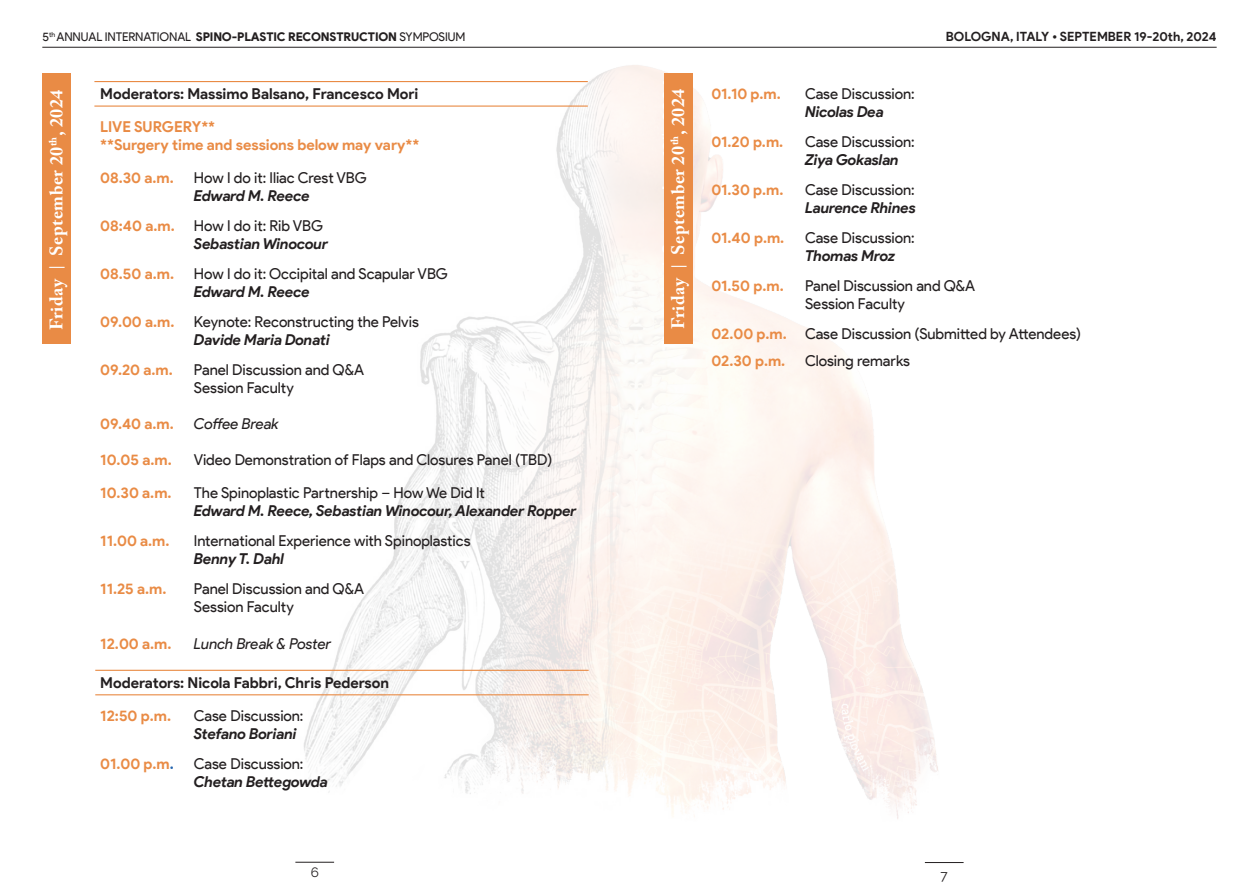
<style>
.page{position:relative;width:1259px;height:893px;background:#fff}
.page>*{position:absolute;margin:0;border:0;box-sizing:border-box;transform-origin:0 0}
.t1{font:700 18px "Adobe Caslon Pro";letter-spacing:.03em;color:#fff}
.t2{font:700 18px "Product Sans";color:#fff}
.t3{font:15px/18px "Product Sans";color:#231f20}
.t4{font:700 15px/18px "Product Sans";color:#e98b45}
.t5{font:italic 700 15px "Product Sans";letter-spacing:-.015em;color:#231f20}
.t6{font:700 15px "Product Sans";letter-spacing:-.005em;color:#231f20}
.t7{font:italic 15px "Product Sans";color:#231f20}
.t8{font:13.5px "Raleway";color:#231f20}
.t9{font:700 12.75px "Product Sans";color:#231f20}
.t10{font:12px "Product Sans";letter-spacing:-.01em;color:#231f20}
.s1{font-weight:900}
.s2{font-weight:400}
.s3{color:#2565af}
.s4{font-size:15px}
.s5{font-weight:700;color:#e98b45}
</style>
<div class="page">
<img style="left:285px;top:46px;width:688px;height:817px">
<hr style="left:42px;top:47px;width:1174px;height:1px;background:#231f20">
<hr style="left:295px;top:862px;width:39px;height:1px;background:#231f20">
<hr style="left:925px;top:862px;width:38px;height:1px;background:#231f20">
<hr style="left:94px;top:106px;width:494px;height:1px;background:#e98b45">
<hr style="left:94px;top:81px;width:494px;height:1px;background:#e98b45">
<hr style="left:95px;top:694px;width:493px;height:1px;background:#e98b45">
<hr style="left:95px;top:670px;width:493px;height:1px;background:#e98b45">
<div style="left:43px;top:74px;width:28px;height:270px;background:#e98b45"></div>
<div style="left:664px;top:74px;width:29px;height:270px;background:#e98b45"></div>
<p class="t10" style="left:43px;top:30px;width:424px">5<sup>th</sup> ANNUAL INTERNATIONAL <span class="s1">SPINO-PLASTIC RECONSTRUCTION</span> SYMPOSIUM</p>
<p class="t9" style="left:946px;top:29px;width:272px">BOLOGNA, ITALY • SEPTEMBER 19-20th, 2024</p>
<p class="t2" style="left:658px;top:351px;width:273px;rotate:-90deg">Thursday <span class="s2">|</span> September 19<sup>th</sup>, 2024</p>
<p class="t6" style="left:100px;top:85px;width:319px">Moderators: Massimo Balsano, Francesco Mori</p>
<p class="t4" style="left:100px;top:118px;width:321px">LIVE SURGERY**<br>**Surgery time and sessions below may vary**</p>
<p class="t4" style="left:100px;top:169px;width:75px">08.30 a.m.</p>
<p class="t3" style="left:194px;top:169px;width:174px">How I do it: Iliac Crest VBG</p>
<p class="t5" style="left:194px;top:187px;width:117px">Edward M. Reece</p>
<p class="t4" style="left:100px;top:217px;width:76px">08:40 a.m.</p>
<p class="t3" style="left:194px;top:217px;width:131px">How I do it: Rib VBG</p>
<p class="t5" style="left:194px;top:235px;width:136px">Sebastian Winocour</p>
<p class="t4" style="left:100px;top:265px;width:75px">08.50 a.m.</p>
<p class="t3" style="left:194px;top:265px;width:255px">How I do it: Occipital and Scapular VBG</p>
<p class="t5" style="left:194px;top:283px;width:117px">Edward M. Reece</p>
<p class="t4" style="left:100px;top:313px;width:76px">09.00 a.m.</p>
<p class="t3" style="left:194px;top:313px;width:226px">Keynote: Reconstructing the Pelvis</p>
<p class="t5" style="left:194px;top:331px;width:138px">Davide Maria Donati</p>
<p class="t4" style="left:100px;top:361px;width:74px">09.20 a.m.</p>
<p class="t3" style="left:194px;top:361px;width:172px">Panel Discussion and Q&amp;A<br>Session Faculty</p>
<p class="t4" style="left:100px;top:415px;width:75px">09.40 a.m.</p>
<p class="t7" style="left:194px;top:415px;width:86px">Coffee Break</p>
<p class="t4" style="left:100px;top:451px;width:73px">10.05 a.m.</p>
<p class="t3" style="left:194px;top:451px;width:360px">Video Demonstration of Flaps and Closures Panel (TBD)</p>
<p class="t4" style="left:100px;top:484px;width:73px">10.30 a.m.</p>
<p class="t3" style="left:194px;top:484px;width:292px">The Spinoplastic Partnership – How We Did It</p>
<p class="t5" style="left:194px;top:502px;width:384px">Edward M. Reece, Sebastian Winocour, Alexander Ropper</p>
<p class="t4" style="left:100px;top:532px;width:71px">11.00 a.m.</p>
<p class="t3" style="left:194px;top:532px;width:278px">International Experience with Spinoplastics</p>
<p class="t5" style="left:194px;top:550px;width:92px">Benny T. Dahl</p>
<p class="t4" style="left:100px;top:580px;width:68px">11.25 a.m.</p>
<p class="t3" style="left:194px;top:580px;width:172px">Panel Discussion and Q&amp;A<br>Session Faculty</p>
<p class="t4" style="left:100px;top:634px;width:73px">12.00 a.m.</p>
<p class="t7" style="left:194px;top:634px;width:139px">Lunch Break &amp; Poster</p>
<p class="t6" style="left:100px;top:673px;width:290px">Moderators: Nicola Fabbri, Chris Pederson</p>
<p class="t4" style="left:100px;top:706px;width:72px">12:50 p.m.</p>
<p class="t3" style="left:194px;top:706px;width:111px">Case Discussion:</p>
<p class="t5" style="left:194px;top:724px;width:104px">Stefano Boriani</p>
<p class="t4" style="left:100px;top:754px;width:75px">01.00 p.m<span class="s3">.</span></p>
<p class="t3" style="left:194px;top:754px;width:111px">Case Discussion:</p>
<p class="t5" style="left:194px;top:772px;width:136px">Chetan Bettegowda</p>
<p class="t1" style="left:46px;top:330px;width:242px;rotate:-90deg">Friday <span class="s4">|</span> September 20<sup>th</sup>, 2024</p>
<p class="t1" style="left:667px;top:329px;width:242px;rotate:-90deg">Friday <span class="s4">|</span> September 20<sup>th</sup>, 2024</p>
<p class="t4" style="left:711px;top:85px;width:71px">01.10 p.m.</p>
<p class="t3" style="left:805px;top:85px;width:111px">Case Discussion:</p>
<p class="t5" style="left:805px;top:103px;width:80px">Nicolas Dea</p>
<p class="t4" style="left:711px;top:133px;width:73px">01.20 p.m.</p>
<p class="t3" style="left:805px;top:133px;width:111px">Case Discussion:</p>
<p class="t5" style="left:805px;top:151px;width:95px">Ziya Gokaslan</p>
<p class="t4" style="left:711px;top:181px;width:74px">01.30 p.m.</p>
<p class="t3" style="left:805px;top:181px;width:111px">Case Discussion:</p>
<p class="t5" style="left:805px;top:199px;width:112px">Laurence Rhines</p>
<p class="t4" style="left:711px;top:229px;width:74px">01.40 p.m.</p>
<p class="t3" style="left:805px;top:229px;width:111px">Case Discussion:</p>
<p class="t5" style="left:805px;top:247px;width:92px">Thomas Mroz</p>
<p class="t4" style="left:711px;top:277px;width:74px">01.50 p.m.</p>
<p class="t3" style="left:805px;top:277px;width:172px">Panel Discussion and Q&amp;A<br>Session Faculty</p>
<p class="t3" style="left:711px;top:321px;width:371px;line-height:27px"><span class="s5">02.00 p.m.</span> Case Discussion (Submitted by Attendees)<br><span class="s5">02.30 p.m.</span></p>
<p class="t3" style="left:805px;top:352px;width:106px">Closing remarks</p>
<p class="t8" style="left:311px;top:865px;width:10px">6</p>
<p class="t8" style="left:940px;top:868px;width:9px">7</p>
</div>
